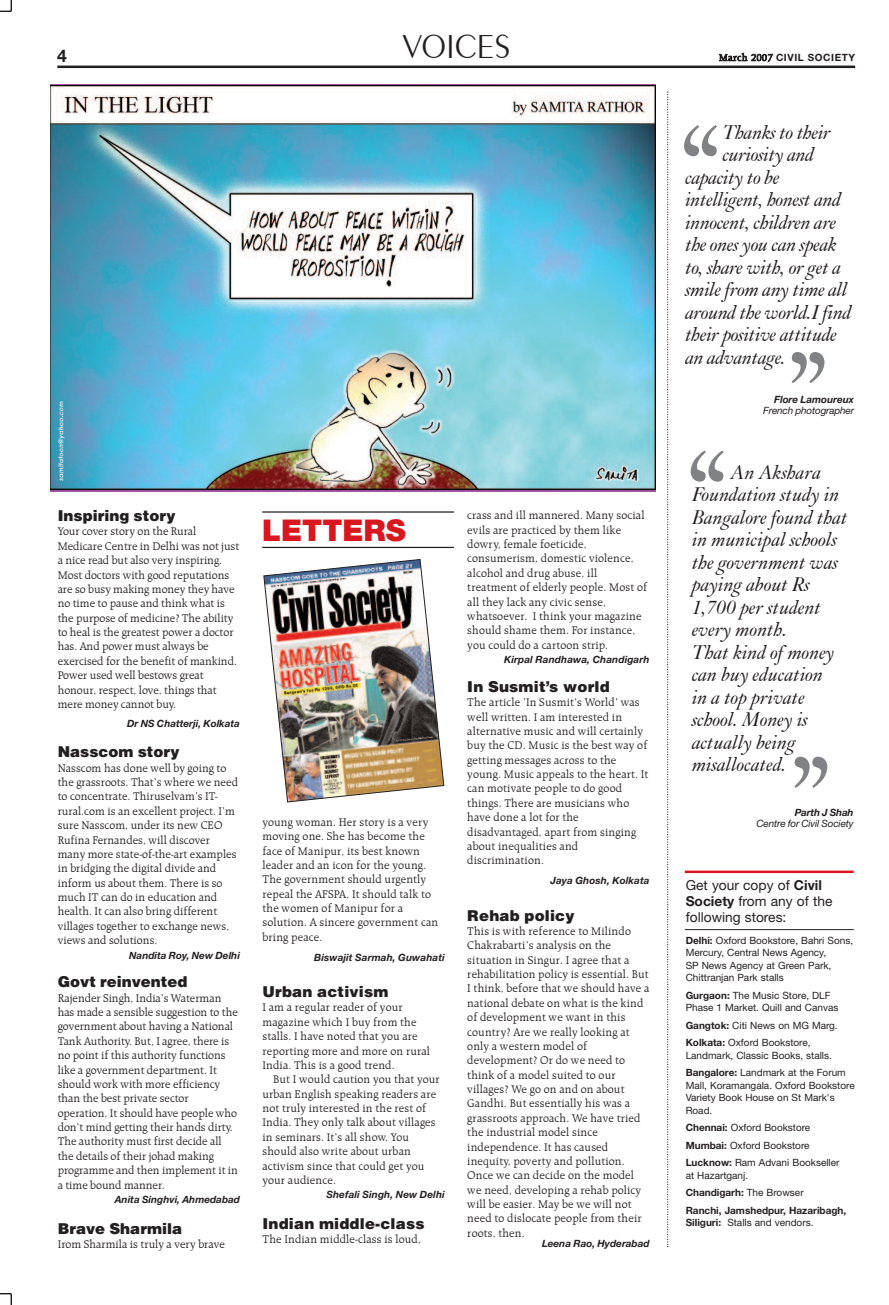
<style>
.page{position:relative;width:889px;height:1305px;background:#fff}
.page>*{position:absolute;margin:0;border:0;box-sizing:border-box;transform-origin:0 0}
.t1{font:300 35px "Exotic 350 BT";color:#231f20}
.t2{font:900 30px "Helvetica Neue";color:#d8171f}
.t3{font:italic 20px/22.5px "Kis BT";color:#231f20}
.t4{font:700 17.5px "Helvetica Neue";color:#231f20}
.t5{font:900 15px "Helvetica";letter-spacing:.015em;color:#231f20}
.t6{font:13.75px/16.2px "Helvetica Neue";color:#231f20}
.t7{font:300 11.88px/14.4px "Raleigh BT";letter-spacing:.01em;color:#231f20}
.t8{font:10px/12.5px "Helvetica Neue";color:#231f20}
.t9{font:italic 700 10px "Helvetica Neue";color:#231f20}
.t10{font:700 10px/17.5px "Helvetica Neue";color:#231f20}
.t11{font:italic 10px "Helvetica Neue";letter-spacing:-.015em;color:#231f20}
.t12{font:700 10px "Helvetica Neue";letter-spacing:.055em;color:#231f20}
.s1{font-family:"Raleigh BT";font-weight:300}
.s2{font-weight:700}
.s3{font-weight:400}
</style>
<div class="page">
<svg style="left:0;top:1293px;width:12px;height:12px"></svg>
<svg style="left:0;top:0;width:12px;height:12px"></svg>
<hr style="left:262px;top:511px;width:192px;height:2px;background:#231f20">
<hr style="left:262px;top:547px;width:192px;height:1px;background:#231f20">
<img style="left:263px;top:559px;width:181px;height:244px">
<img style="left:50px;top:85px;width:605px;height:404px">
<svg style="left:667px;top:92px;width:1px;height:1155px"></svg>
<hr style="left:685px;top:929px;width:168px;height:1px;background:#231f20">
<hr style="left:685px;top:871px;width:168px;height:2px;background:#d8171f">
<svg style="left:684px;top:125px;width:33px;height:31px"></svg>
<svg style="left:791px;top:352px;width:33px;height:31px"></svg>
<svg style="left:690px;top:450px;width:33px;height:32px"></svg>
<hr style="left:57px;top:66px;width:798px;height:2px;background:#231f20">
<svg style="left:794px;top:757px;width:33px;height:31px"></svg>
<h3 class="t4" style="left:57px;top:50px;width:11px">4</h3>
<h1 class="t1" style="left:403px;top:25px;width:109px">VOICES</h1>
<p class="t5" style="left:58px;top:510px;width:119px">Inspiring story</p>
<p class="t7" style="left:58px;top:524px;width:183px">Your cover story on the Rural<br>Medicare Centre in Delhi was not just a nice read but also very inspiring.<br>Most doctors with good reputations are so busy making money they have no time to pause and think what is the purpose of medicine? The ability to heal is the greatest power a doctor has. And power must always be exercised for the benefit of mankind.<br>Power used well bestows great honour, respect, love, things that mere money cannot buy.</p>
<p class="t9" style="left:127px;top:720px;width:114px">Dr NS Chatterji, Kolkata</p>
<p class="t5" style="left:58px;top:746px;width:123px">Nasscom story</p>
<p class="t7" style="left:58px;top:760px;width:182px">Nasscom has done well by going to the grassroots. That’s where we need to concentrate. Thiruselvam’s IT&shy;rural.com is an excellent project. I’m sure Nasscom, under its new CEO Rufina Fernandes, will discover many more state-of-the-art examples in bridging the digital divide and inform us about them. There is so much IT can do in education and health. It can also bring different villages together to exchange news, views and solutions.</p>
<p class="t9" style="left:129px;top:951px;width:112px">Nandita Roy, New Delhi</p>
<p class="t5" style="left:58px;top:976px;width:131px">Govt reinvented</p>
<p class="t7" style="left:58px;top:990px;width:182px">Rajender Singh, India’s Waterman has made a sensible suggestion to the government about having a National Tank Authority. But, I agree, there is no point if this authority functions like a government department. It should work with more efficiency than the best private sector operation. It should have people who don’t mind getting their hands dirty.<br>The authority must first decide all the details of their johad making programme and then implement it in a time bound manner.</p>
<p class="t9" style="left:115px;top:1196px;width:127px">Anita Singhvi, Ahmedabad</p>
<p class="t5" style="left:58px;top:1223px;width:126px">Brave Sharmila</p>
<p class="t7" style="left:58px;top:1237px;width:169px">Irom Sharmila is truly a very brave</p>
<h2 class="t2" style="left:262px;top:519px;width:145px">LETTERS</h2>
<p class="t7" style="left:262px;top:815px;width:177px">young woman. Her story is a very moving one. She has become the face of Manipur, its best known leader and an icon for the young.<br>The government should urgently repeal the AFSPA. It should talk to the women of Manipur for a solution. A sincere government can bring peace.</p>
<p class="t9" style="left:314px;top:954px;width:132px">Biswajit Sarmah, Guwahati</p>
<p class="t5" style="left:262px;top:986px;width:127px">Urban activism</p>
<p class="t7" style="left:262px;top:1000px;width:169px">I am a regular reader of your magazine which I buy from the stalls. I have noted that you are reporting more and more on rural<br>India. This is a good trend.</p>
<p class="t7" style="left:262px;top:1072px;width:179px;text-indent:11px">But I would caution you that your urban English speaking readers are not truly interested in the rest of<br>India. They only talk about villages in seminars. It’s all show. You should also write about urban activism since that could get you your audience.</p>
<p class="t9" style="left:326px;top:1191px;width:120px">Shefali Singh, New Delhi</p>
<p class="t5" style="left:262px;top:1218px;width:164px">Indian middle-class</p>
<p class="t7" style="left:262px;top:1232px;width:160px">The Indian middle-class is loud,</p>
<p class="t7" style="left:467px;top:508px;width:181px">crass and ill mannered. Many social evils are practiced by them like dowry, female foeticide, consumerism, domestic violence, alcohol and drug abuse, ill treatment of elderly people. Most of all they lack any civic sense, whatsoever. I think your magazine should shame them. For instance, you could do a cartoon strip.</p>
<p class="t9" style="left:504px;top:656px;width:147px">Kirpal Randhawa, Chandigarh</p>
<p class="t5" style="left:467px;top:681px;width:144px">In Susmit’s world</p>
<p class="t7" style="left:467px;top:695px;width:183px">The article ‘In Susmit’s World’ was well written. I am interested in alternative music and will certainly buy the CD. Music is the best way of getting messages across to the young. Music appeals to the heart. It can motivate people to do good things. There are musicians who have done a lot for the disadvantaged, apart from singing about inequalities and discrimination.</p>
<p class="t9" style="left:550px;top:877px;width:101px">Jaya Ghosh, Kolkata</p>
<p class="t5" style="left:467px;top:910px;width:109px">Rehab policy</p>
<p class="t7" style="left:467px;top:924px;width:184px">This is with reference to Milindo<br>Chakrabarti’s analysis on the situation in Singur. I agree that a rehabilitation policy is essential. But<br>I think, before that we should have a national debate on what is the kind of development we want in this country? Are we really looking at only a western model of development? Or do we need to think of a model suited to our villages? We go on and on about<br>Gandhi. But essentially his was a grassroots approach. We have tried the industrial model since independence. It has caused inequity, poverty and pollution.<br>Once we can decide on the model we need, developing a rehab policy will be easier. May be we will not need to dislocate people from their roots, then.</p>
<p class="t9" style="left:542px;top:1240px;width:109px">Leena Rao, Hyderabad</p>
<p class="t12" style="left:719px;top:54px;width:138px"><span class="s1">March 2007</span> CIVIL SOCIETY</p>
<h3 class="t3" style="left:723px;top:121px;width:110px">Thanks to their</h3>
<h3 class="t3" style="left:723px;top:143px;width:93px">curiosity and</h3>
<h3 class="t3" style="left:686px;top:166px;width:96px">capacity to be</h3>
<h3 class="t3" style="left:686px;top:188px;width:157px">intelligent, honest and</h3>
<h3 class="t3" style="left:686px;top:211px;width:152px">innocent, children are</h3>
<h3 class="t3" style="left:686px;top:233px;width:153px">the ones you can speak</h3>
<h3 class="t3" style="left:686px;top:256px;width:157px">to, share with, or get a</h3>
<h3 class="t3" style="left:686px;top:278px;width:164px">smile from any time all</h3>
<h3 class="t3" style="left:686px;top:301px;width:168px">around the world.Ifind</h3>
<h3 class="t3" style="left:686px;top:323px;width:153px">their positive attitude</h3>
<h3 class="t3" style="left:686px;top:346px;width:102px">an advantage.</h3>
<p class="t9" style="left:774px;top:396px;width:81px">Flore Lamoureux</p>
<p class="t11" style="left:763px;top:407px;width:92px">French photographer</p>
<p class="t3" style="left:692px;top:461px;width:157px;text-indent:39px">An Akshara<br>Foundation study in<br>Bangalore found that in municipal schools the government was paying about Rs<br>1,700 per student every month.<br>That kind of money can buy education<br>in a top private school. Money is actually being misallocated.</p>
<p class="t9" style="left:794px;top:808px;width:60px">Parth J Shah</p>
<p class="t11" style="left:756px;top:820px;width:99px">Centre for Civil Society</p>
<p class="t6" style="left:686px;top:878px;width:148px">Get your copy of <span class="s2">Civil<br>Society</span> from any of the following stores:</p>
<p class="t8" style="left:686px;top:935px;width:169px"><span class="s2">Delhi:</span> Oxford Bookstore, Bahri Sons,<br>Mercury, Central News Agency,<br>SP News Agency at Green Park,<br>Chittranjan Park stalls</p>
<p class="t8" style="left:686px;top:990px;width:154px"><span class="s2">Gurgaon:</span> The Music Store, DLF<br>Phase 1 Market. Quill and Canvas</p>
<p class="t8" style="left:686px;top:1017px;width:154px;line-height:17.5px"><span class="s2">Gangtok:</span> Citi News on MG Marg.<br><span class="s2">Kolkata:</span> Oxford Bookstore,</p>
<p class="t8" style="left:686px;top:1047px;width:162px;line-height:17.5px">Landmark, Classic Books, stalls.<br><span class="s2">Bangalore:</span> Landmark at the Forum</p>
<p class="t8" style="left:686px;top:1080px;width:170px">Mall, Koramangala. Oxford Bookstore<br>Variety Book House on St Mark's<br>Road.</p>
<p class="t8" style="left:686px;top:1120px;width:155px;line-height:17.5px"><span class="s2">Chennai:</span> Oxford Bookstore<br><span class="s2">Mumbai:</span> Oxford Bookstore<br><span class="s2">Lucknow:</span> Ram Advani Bookseller</p>
<p class="t10" style="left:686px;top:1167px;width:162px"><span class="s3">at Hazartganj.<br></span>Chandigarh: <span class="s3">The Browser<br></span>Ranchi, Jamshedpur, Hazaribagh,</p>
<p class="t8" style="left:686px;top:1217px;width:129px"><span class="s2">Siliguri:</span> Stalls and vendors.</p>
</div>
